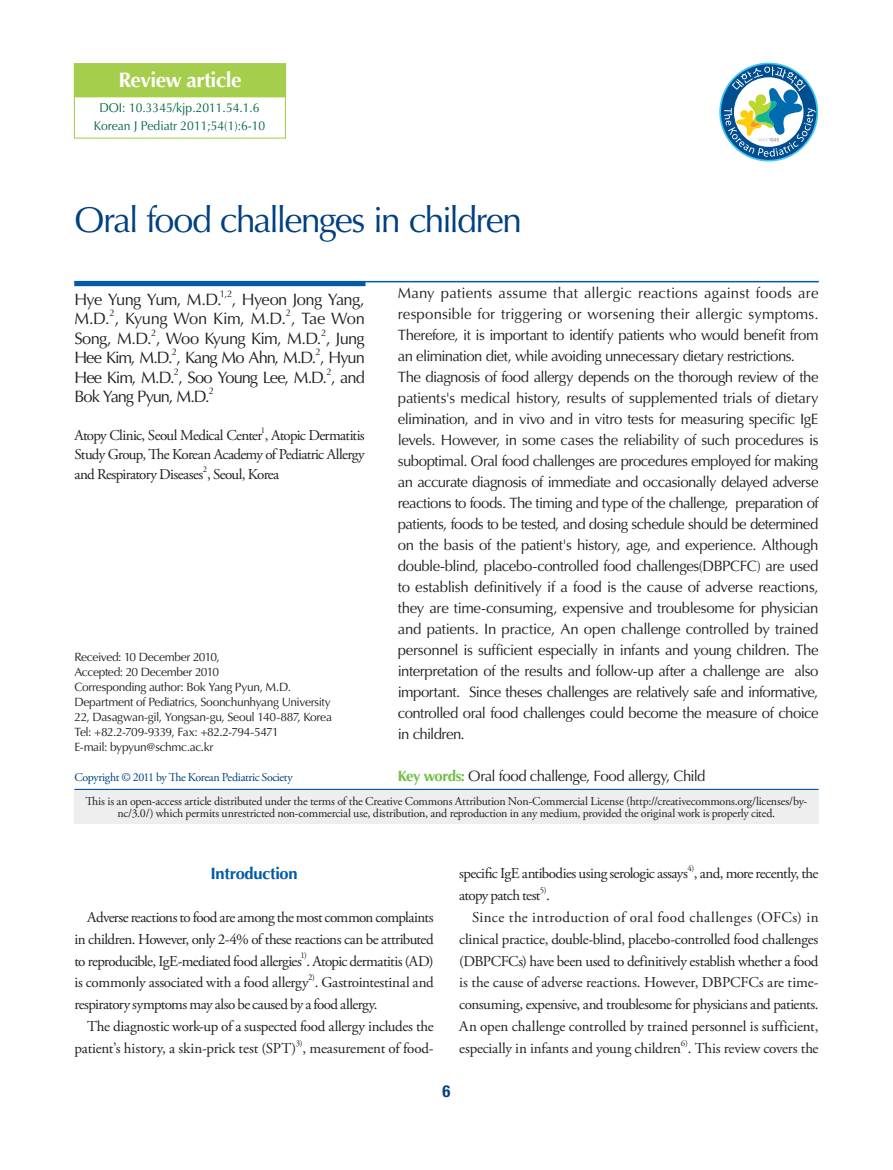
<style>
.page{position:relative;width:893px;height:1170px;background:#fff}
.page>*{position:absolute;margin:0;border:0;box-sizing:border-box;transform-origin:0 0}
.t1{font:36px "Optima LT Std";letter-spacing:-.055em;color:#014081}
.t2{font:700 21px "Optima LT Std";letter-spacing:-.025em;color:#fff}
.t3{font:16.5px/19.5px "Optima LT Std";letter-spacing:-.045em;color:#231f20;text-align:right}
.t4{font:16.5px "Optima LT Std";letter-spacing:-.065em;color:#231f20}
.서론{font:700 16.5px "Optima LT Std";letter-spacing:-.02em;color:#015aaa}
.t5{font:700 condensed 16.5px "Helvetica Neue";color:#014081}
.t6{font:15px/21px "Optima LT Std";letter-spacing:-.04em;color:#231f20;text-align:justify}
.바탕글{font:15px/21.9px "Adobe Garamond Pro";letter-spacing:-.03em;color:#231f20;text-align:justify}
.바탕글-2{font:15px "Adobe Garamond Pro";letter-spacing:-.01em;color:#231f20}
.표준{font:12.75px "Optima LT Std";color:#026442;scale:.95 1}
.표준-2{font:12px/12px "Adobe Garamond Pro";letter-spacing:-.015em;color:#231f20;text-align:center}
.표준-3{font:12px "Optima LT Std";letter-spacing:-.035em;color:#231f20}
.표준-4{font:12px "Adobe Garamond Pro";letter-spacing:-.03em;color:#014081}
.t7{font:9.6px "Optima LT Std";color:#231f20}
.바탕글-3{font:8.7px "Adobe Garamond Pro";color:#231f20}
.s1{font-weight:700;color:#71bf44}
</style>
<div class="page">
<div style="left:74px;top:97px;width:211px;height:40px;border:2px solid #fff"></div>
<div style="left:75px;top:64px;width:210px;height:33px;background:#a4ce4c"></div>
<div style="left:74px;top:63px;width:212px;height:34px;border:2px solid #a4ce4c"></div>
<div style="left:74px;top:64px;width:212px;height:75px;border:1px solid #a4ce4c"></div>
<svg style="left:719px;top:63px;width:99px;height:98px"></svg>
<div style="left:74px;top:281px;width:292px;height:5px;background:#015aaa"></div>
<hr style="left:74px;top:281px;width:745px;height:1px;background:#015aaa">
<hr style="left:74px;top:788px;width:745px;height:2px;background:#015aaa">
<div style="left:74px;top:790px;width:745px;height:33px;background:#eeeeef"></div>
<p class="t2" style="left:118px;top:68px;width:125px">Review article</p>
<p class="표준" style="left:99px;top:100px;width:170px">DOI: 10.3345/kjp.2011.54.1.6</p>
<p class="표준" style="left:94px;top:118px;width:182px">Korean J Pediatr 2011;54(1):6-10</p>
<p class="t1" style="left:74px;top:199px;width:449px">Oral food challenges in children</p>
<p class="t6" style="left:398px;top:282px;width:422px">Many patients assume that allergic reactions against foods are responsible for triggering or worsening their allergic symptoms.<br>Therefore, it is important to identify patients who would benefit from an elimination diet, while avoiding unnecessary dietary restrictions.</p>
<p class="t6" style="left:398px;top:366px;width:422px">The diagnosis of food allergy depends on the thorough review of the patients's medical history, results of supplemented trials of dietary elimination, and in vivo and in vitro tests for measuring specific IgE levels. However, in some cases the reliability of such procedures is suboptimal. Oral food challenges are procedures employed for making an accurate diagnosis of immediate and occasionally delayed adverse reactions to foods. The timing and type of the challenge, preparation of patients, foods to be tested, and dosing schedule should be determined on the basis of the patient's history, age, and experience. Although double-blind, placebo-controlled food challenges(DBPCFC) are used to establish definitively if a food is the cause of adverse reactions, they are time-consuming, expensive and troublesome for physician and patients. In practice, An open challenge controlled by trained personnel is sufficient especially in infants and young children. The interpretation of the results and follow-up after a challenge are also important. Since theses challenges are relatively safe and informative, controlled oral food challenges could become the measure of choice in children.</p>
<p class="t6" style="left:398px;top:765px;width:309px"><span class="s1">Key words:</span> Oral food challenge, Food allergy, Child</p>
<p class="t3" style="left:74px;top:289px;width:149px">Hye Yung Yum, M.D.</p>
<p class="t7" style="left:220px;top:288px;width:14px">1,2</p>
<p class="t3" style="left:74px;top:289px;width:292px">, Hyeon Jong Yang,<br>M.D. , Kyung Won Kim, M.D. , Tae Won</p>
<p class="t7" style="left:110px;top:307px;width:7px">2</p>
<p class="t7" style="left:286px;top:307px;width:7px">2</p>
<p class="t3" style="left:74px;top:328px;width:292px">Song, M.D. , Woo Kyung Kim, M.D. , Jung</p>
<p class="t7" style="left:151px;top:327px;width:7px">2</p>
<p class="t7" style="left:321px;top:327px;width:7px">2</p>
<p class="t3" style="left:74px;top:348px;width:292px">Hee Kim, M.D. , Kang Mo Ahn, M.D. , Hyun</p>
<p class="t7" style="left:172px;top:346px;width:7px">2</p>
<p class="t7" style="left:315px;top:346px;width:7px">2</p>
<p class="t3" style="left:74px;top:367px;width:292px">Hee Kim, M.D. , Soo Young Lee, M.D. , and</p>
<p class="t7" style="left:174px;top:366px;width:7px">2</p>
<p class="t7" style="left:326px;top:366px;width:7px">2</p>
<p class="t4" style="left:74px;top:387px;width:137px">Bok Yang Pyun, M.D.</p>
<p class="t7" style="left:209px;top:385px;width:7px">2</p>
<p class="바탕글" style="left:74px;top:425px;width:292px">Atopy Clinic, Seoul Medical Center , Atopic Dermatitis</p>
<p class="바탕글-3" style="left:261px;top:425px;width:6px">1</p>
<p class="바탕글" style="left:74px;top:445px;width:292px;line-height:19.5px">Study Group, The Korean Academy of Pediatric Allergy and Respiratory Diseases , Seoul, Korea</p>
<p class="바탕글-3" style="left:203px;top:464px;width:6px">2</p>
<p class="표준-3" style="left:74px;top:649px;width:147px">Received: 10 December 2010,</p>
<p class="표준-3" style="left:74px;top:664px;width:146px">Accepted: 20 December 2010</p>
<p class="표준-3" style="left:74px;top:679px;width:218px">Corresponding author: Bok Yang Pyun, M.D.</p>
<p class="표준-3" style="left:74px;top:694px;width:258px">Department of Pediatrics, Soonchunhyang University</p>
<p class="표준-3" style="left:74px;top:709px;width:259px">22, Dasagwan-gil, Yongsan-gu, Seoul 140-887, Korea</p>
<p class="표준-3" style="left:74px;top:724px;width:206px">Tel: +82.2-709-9339, Fax: +82.2-794-5471</p>
<p class="표준-3" style="left:74px;top:739px;width:141px">E-mail: bypyun@schmc.ac.kr</p>
<p class="표준-4" style="left:74px;top:769px;width:220px">Copyright © 2011 by The Korean Pediatric Society</p>
<p class="표준-2" style="left:86px;top:795px;width:723px">This is an open-access article distributed under the terms of the Creative Commons Attribution Non-Commercial License (http://creativecommons.org/licenses/by&shy;nc/3.0/) which permits unrestricted non-commercial use, distribution, and reproduction in any medium, provided the original work is properly cited.</p>
<p class="서론" style="left:210px;top:863px;width:89px">Introduction</p>
<p class="바탕글" style="left:74px;top:906px;width:361px;text-indent:13px">Adverse reactions to food are among the most common complaints in children. However, only 2-4% of these reactions can be attributed to reproducible, IgE-mediated food allergies . Atopic dermatitis (AD)</p>
<p class="바탕글-3" style="left:301px;top:950px;width:8px">1)</p>
<p class="바탕글" style="left:74px;top:972px;width:361px">is commonly associated with a food allergy . Gastrointestinal and</p>
<p class="바탕글-3" style="left:308px;top:972px;width:8px">2)</p>
<p class="바탕글" style="left:74px;top:994px;width:305px">respiratory symptoms may also be caused by a food allergy.</p>
<p class="바탕글" style="left:74px;top:1015px;width:361px;text-align:right">The diagnostic work-up of a suspected food allergy includes the patient’s history, a skin-prick test (SPT) , measurement of food-</p>
<p class="바탕글-3" style="left:296px;top:1037px;width:8px">3)</p>
<p class="바탕글-3" style="left:687px;top:862px;width:8px">4)</p>
<p class="바탕글" style="left:459px;top:862px;width:361px">specific IgE antibodies using serologic assays , and, more recently, the</p>
<p class="바탕글-3" style="left:540px;top:884px;width:8px">5)</p>
<p class="바탕글" style="left:459px;top:906px;width:361px;text-indent:13px">Since the introduction of oral food challenges (OFCs) in clinical practice, double-blind, placebo-controlled food challenges (DBPCFCs) have been used to definitively establish whether a food is the cause of adverse reactions. However, DBPCFCs are time&shy;consuming, expensive, and troublesome for physicians and patients.<br>An open challenge controlled by trained personnel is sufficient, especially in infants and young children</p>
<p class="바탕글" style="left:459px;top:884px;width:92px">atopy patch test .</p>
<p class="바탕글-3" style="left:681px;top:1038px;width:9px">6)</p>
<p class="바탕글-2" style="left:688px;top:1039px;width:132px">. This review covers the</p>
<p class="t5" style="left:442px;top:1081px;width:9px">6</p>
</div>
